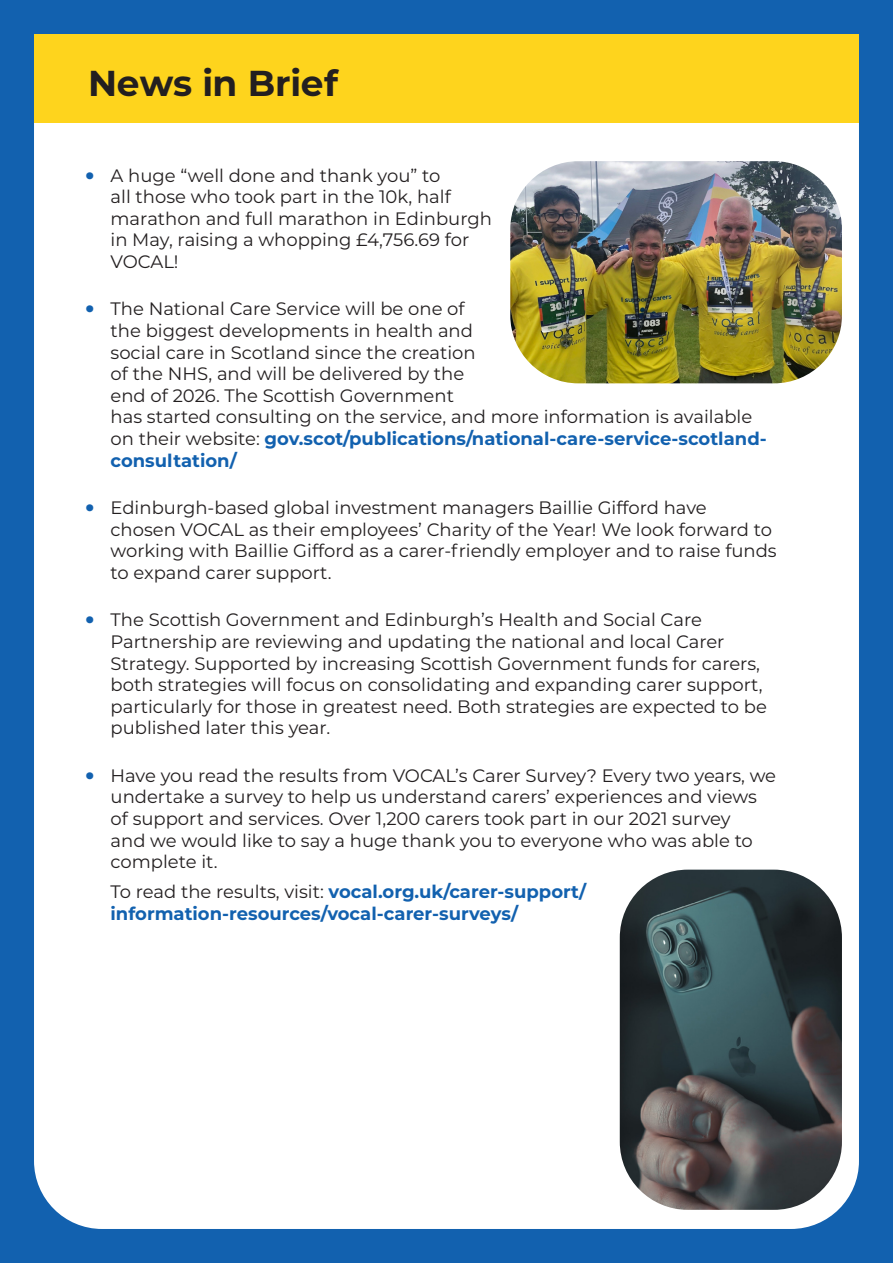
<style>
.page{position:relative;width:893px;height:1263px;background:#1261af}
.page>*{position:absolute;margin:0;border:0;box-sizing:border-box;transform-origin:0 0}
.t1{font:700 36px "Montserrat";letter-spacing:-.005em;color:#231f20}
.t2{font:18px/21.6px "Montserrat";color:#231f20}
.t3{font:700 18px/21.6px "Montserrat";color:#1261af}
.s1{font-weight:700;color:#1261af}
.s2{font-weight:400;color:#231f20}
</style>
<div class="page">
<div style="left:34px;top:34px;width:825px;height:559px;background:#fff;border-radius:68px"></div>
<div style="left:34px;top:34px;width:825px;height:89px;background:#fed41d"></div>
<div style="left:34px;top:452px;width:825px;height:777px;background:#fff;border-radius:68px"></div>
<img style="left:510px;top:161px;width:332px;height:222px">
<img style="left:620px;top:870px;width:222px;height:340px">
<p class="t1" style="left:88px;top:57px;width:251px">News in Brief</p>
<p class="t2" style="left:111px;top:164px;width:383px;text-indent:-26px"><sup>.</sup> A huge “well done and thank you” to<br>all those who took part in the 10k, half marathon and full marathon in Edinburgh in May, raising a whopping £4,756.69 for<br>VOCAL!</p>
<p class="t2" style="left:111px;top:298px;width:658px;text-indent:-26px"><sup>.</sup> The National Care Service will be one of<br>the biggest developments in health and<br>social care in Scotland since the creation<br>of the NHS, and will be delivered by the<br>end of 2026. The Scottish Government<br>has started consulting on the service, and more information is available on their website: <span class="s1">gov.scot/publications/national-care-service-scotland&shy;consultation/</span></p>
<p class="t2" style="left:111px;top:496px;width:668px;text-indent:-26px"><sup>.</sup> Edinburgh-based global investment managers Baillie Gifford have<br>chosen VOCAL as their employees’ Charity of the Year! We look forward to working with Baillie Gifford as a carer-friendly employer and to raise funds to expand carer support.</p>
<p class="t2" style="left:111px;top:609px;width:658px;text-indent:-26px"><sup>.</sup> The Scottish Government and Edinburgh’s Health and Social Care Partnership are reviewing and updating the national and local Carer Strategy. Supported by increasing Scottish Government funds for carers, both strategies will focus on consolidating and expanding carer support, particularly for those in greatest need. Both strategies are expected to be published later this year.</p>
<p class="t2" style="left:111px;top:764px;width:667px;text-indent:-26px"><sup>.</sup> Have you read the results from VOCAL’s Carer Survey? Every two years, we undertake a survey to help us understand carers’ experiences and views of support and services. Over 1,200 carers took part in our 2021 survey<br>and we would like to say a huge thank you to everyone who was able to complete it.</p>
<p class="t3" style="left:111px;top:880px;width:477px"><span class="s2">To read the results, visit:</span> vocal.org.uk/carer-support/ information-resources/vocal-carer-surveys/</p>
</div>
